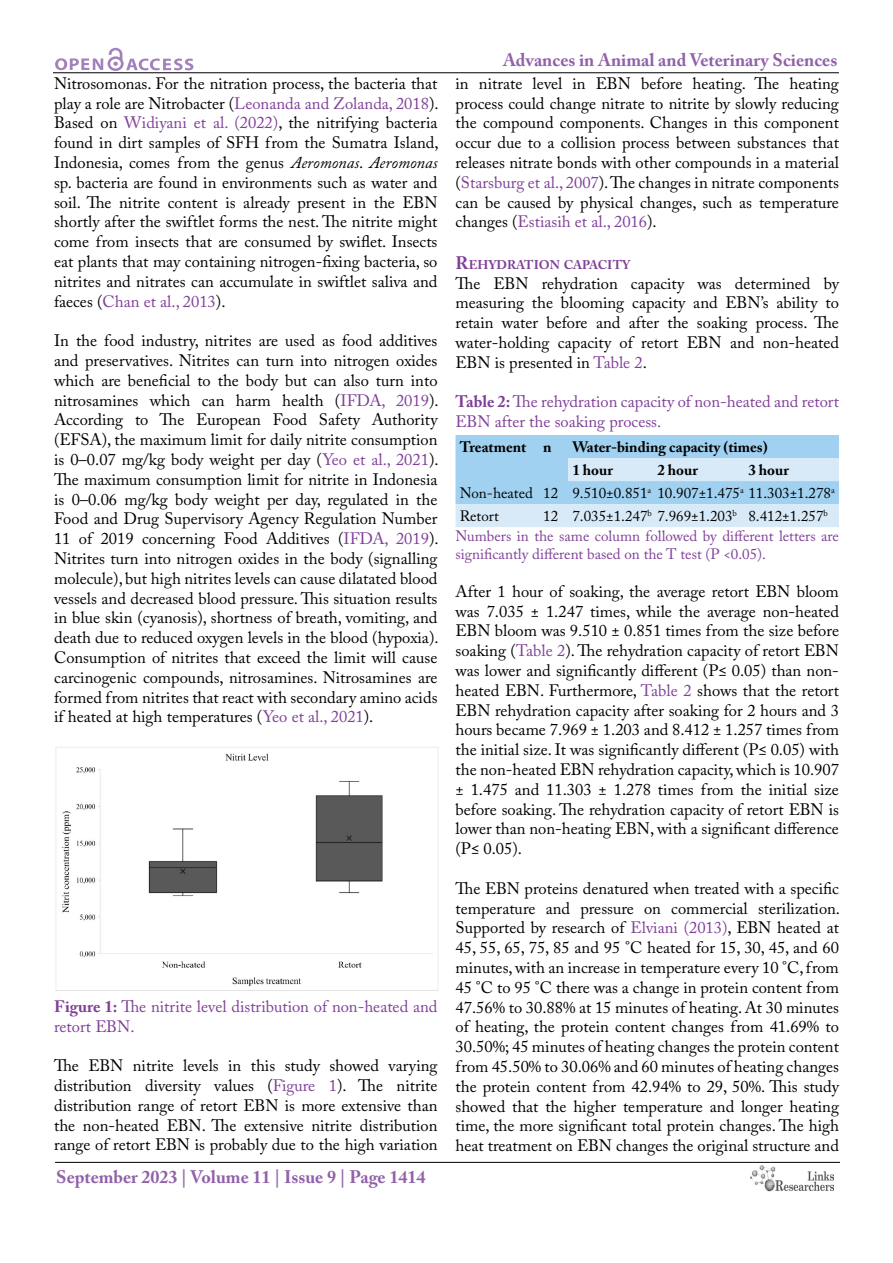
<style>
.page{position:relative;width:893px;height:1263px;background:#fff}
.page>*{position:absolute;margin:0;border:0;box-sizing:border-box;transform-origin:0 0}
.t1{font:700 18px "Adobe Caslon Pro";color:#9161a9}
.t2{font:16.5px/19.8px "Adobe Caslon Pro";color:#000;text-align:justify}
.t3{font:16.5px/19.8px "Adobe Caslon Pro";color:#7f3f98}
.t4{font:15px/19.5px "Adobe Caslon Pro";color:#7f3f98}
.t5{font:15px/23px "Adobe Caslon Pro";color:#000}
.t6{font:700 15px/23px "Adobe Caslon Pro";color:#000}
.t7{font:700 12.6px "Adobe Caslon Pro";color:#7f3f98}
.s1{color:#7f3f98}
.s2{font-style:italic}
.s3{font-weight:700}
.s4{font-size:18px}
.s5{color:#000}
</style>
<div class="page">
<hr style="left:53px;top:72px;width:786px;height:1px;background:#000">
<hr style="left:55px;top:1162px;width:785px;height:1px;background:#000">
<svg style="left:55px;top:48px;width:138px;height:23px"></svg>
<img style="left:750px;top:1166px;width:83px;height:26px">
<img style="left:55px;top:747px;width:384px;height:244px">
<svg style="left:455px;top:435px;width:384px;height:92px;background:#b9dcf3"></svg>
<p class="t2" style="left:54px;top:73px;width:386px">Nitrosomonas. For the nitration process, the bacteria that play a role are Nitrobacter (<span class="s1">Leonanda and Zolanda, 2018</span>).<br>Based on <span class="s1">Widiyani et al. (2022)</span>, the nitrifying bacteria found in dirt samples of SFH from the Sumatra Island, Indonesia, comes from the genus <span class="s2">Aeromonas</span>. <span class="s2">Aeromonas </span>sp. bacteria are found in environments such as water and soil. The nitrite content is already present in the EBN shortly after the swiftlet forms the nest. The nitrite might come from insects that are consumed by swiflet. Insects eat plants that may containing nitrogen-fixing bacteria, so nitrites and nitrates can accumulate in swiftlet saliva and faeces (<span class="s1">Chan et al., 2013</span>).</p>
<p class="t2" style="left:54px;top:331px;width:386px">In the food industry, nitrites are used as food additives and preservatives. Nitrites can turn into nitrogen oxides which are beneficial to the body but can also turn into nitrosamines which can harm health (<span class="s1">IFDA, 2019</span>).<br>According to The European Food Safety Authority (EFSA), the maximum limit for daily nitrite consumption is 0–0.07 mg/kg body weight per day (<span class="s1">Yeo et al., 2021</span>).<br>The maximum consumption limit for nitrite in Indonesia is 0–0.06 mg/kg body weight per day, regulated in the Food and Drug Supervisory Agency Regulation Number 11 of 2019 concerning Food Additives (<span class="s1">IFDA, 2019</span>).<br>Nitrites turn into nitrogen oxides in the body (signalling molecule), but high nitrites levels can cause dilatated blood vessels and decreased blood pressure. This situation results in blue skin (cyanosis), shortness of breath, vomiting, and death due to reduced oxygen levels in the blood (hypoxia).<br>Consumption of nitrites that exceed the limit will cause carcinogenic compounds, nitrosamines. Nitrosamines are formed from nitrites that react with secondary amino acids if heated at high temperatures (<span class="s1">Yeo et al., 2021</span>).</p>
<p class="t3" style="left:54px;top:996px;width:385px"><span class="s3">Figure 1:</span> The nitrite level distribution of non-heated and retort EBN.</p>
<p class="t2" style="left:54px;top:1055px;width:385px">The EBN nitrite levels in this study showed varying distribution diversity values (<span class="s1">Figure 1</span>). The nitrite distribution range of retort EBN is more extensive than the non-heated EBN. The extensive nitrite distribution range of retort EBN is probably due to the high variation</p>
<p class="t1" style="left:56px;top:1166px;width:371px">September 2023 | Volume 11 | Issue 9 | Page 1414</p>
<p class="t1" style="left:503px;top:50px;width:336px">Advances in Animal and Veterinary Sciences</p>
<p class="t2" style="left:455px;top:73px;width:385px">in nitrate level in EBN before heating. The heating process could change nitrate to nitrite by slowly reducing the compound components. Changes in this component occur due to a collision process between substances that releases nitrate bonds with other compounds in a material (<span class="s1">Starsburg et al., 2007</span>). The changes in nitrate components can be caused by physical changes, such as temperature changes (<span class="s1">Estiasih et al., 2016</span>).</p>
<p class="t7" style="left:455px;top:257px;width:176px"><span class="s4">R</span>EHYDRATION CAPACITY</p>
<p class="t2" style="left:455px;top:273px;width:385px">The EBN rehydration capacity was determined by measuring the blooming capacity and EBN’s ability to retain water before and after the soaking process. The water-holding capacity of retort EBN and non-heated EBN is presented in <span class="s1">Table 2</span>.</p>
<p class="t3" style="left:455px;top:392px;width:385px"><span class="s3">Table 2:</span> The rehydration capacity of non-heated and retort<br>EBN after the soaking process.</p>
<p class="t6" style="left:460px;top:435px;width:93px">Treatment n</p>
<p class="t6" style="left:572px;top:435px;width:197px">Water-binding capacity (times)<br>1 hour</p>
<p class="t5" style="left:460px;top:458px;width:376px;text-indent:289px"><span class="s3">3 hour<br></span>Non-heated 12 9.510±0.851<sup>a</sup> 10.907±1.475<sup>a</sup> 11.303±1.278<sup>a<br></sup>Retort</p>
<p class="t6" style="left:657px;top:458px;width:42px">2 hour</p>
<p class="t4" style="left:455px;top:506px;width:385px;text-indent:88px"><span class="s5">12 7.035±1.247</span><sup>b</sup> <span class="s5">7.969±1.203</span><sup>b</sup> <span class="s5">8.412±1.257</span><sup>b<br></sup>Numbers in the same column followed by different letters are</p>
<p class="t4" style="left:455px;top:544px;width:312px">significantly different based on the T test (P &lt;0.05).</p>
<p class="t2" style="left:455px;top:581px;width:385px">After 1 hour of soaking, the average retort EBN bloom was 7.035 ± 1.247 times, while the average non-heated EBN bloom was 9.510 ± 0.851 times from the size before soaking (<span class="s1">Table 2</span>). The rehydration capacity of retort EBN was lower and significantly different (P≤ 0.05) than non&shy;heated EBN. Furthermore, <span class="s1">Table 2</span> shows that the retort EBN rehydration capacity after soaking for 2 hours and 3 hours became 7.969 ± 1.203 and 8.412 ± 1.257 times from the initial size. It was significantly different (P≤ 0.05) with the non-heated EBN rehydration capacity, which is 10.907 ± 1.475 and 11.303 ± 1.278 times from the initial size before soaking. The rehydration capacity of retort EBN is lower than non-heating EBN, with a significant difference (P≤ 0.05).</p>
<p class="t2" style="left:455px;top:878px;width:386px">The EBN proteins denatured when treated with a specific temperature and pressure on commercial sterilization.<br>Supported by research of <span class="s1">Elviani (2013)</span>, EBN heated at 45, 55, 65, 75, 85 and 95 °C heated for 15, 30, 45, and 60 minutes, with an increase in temperature every 10 °C, from 45 °C to 95 °C there was a change in protein content from 47.56% to 30.88% at 15 minutes of heating. At 30 minutes of heating, the protein content changes from 41.69% to 30.50%; 45 minutes of heating changes the protein content from 45.50% to 30.06% and 60 minutes of heating changes the protein content from 42.94% to 29, 50%. This study showed that the higher temperature and longer heating time, the more significant total protein changes. The high heat treatment on EBN changes the original structure and</p>
</div>
